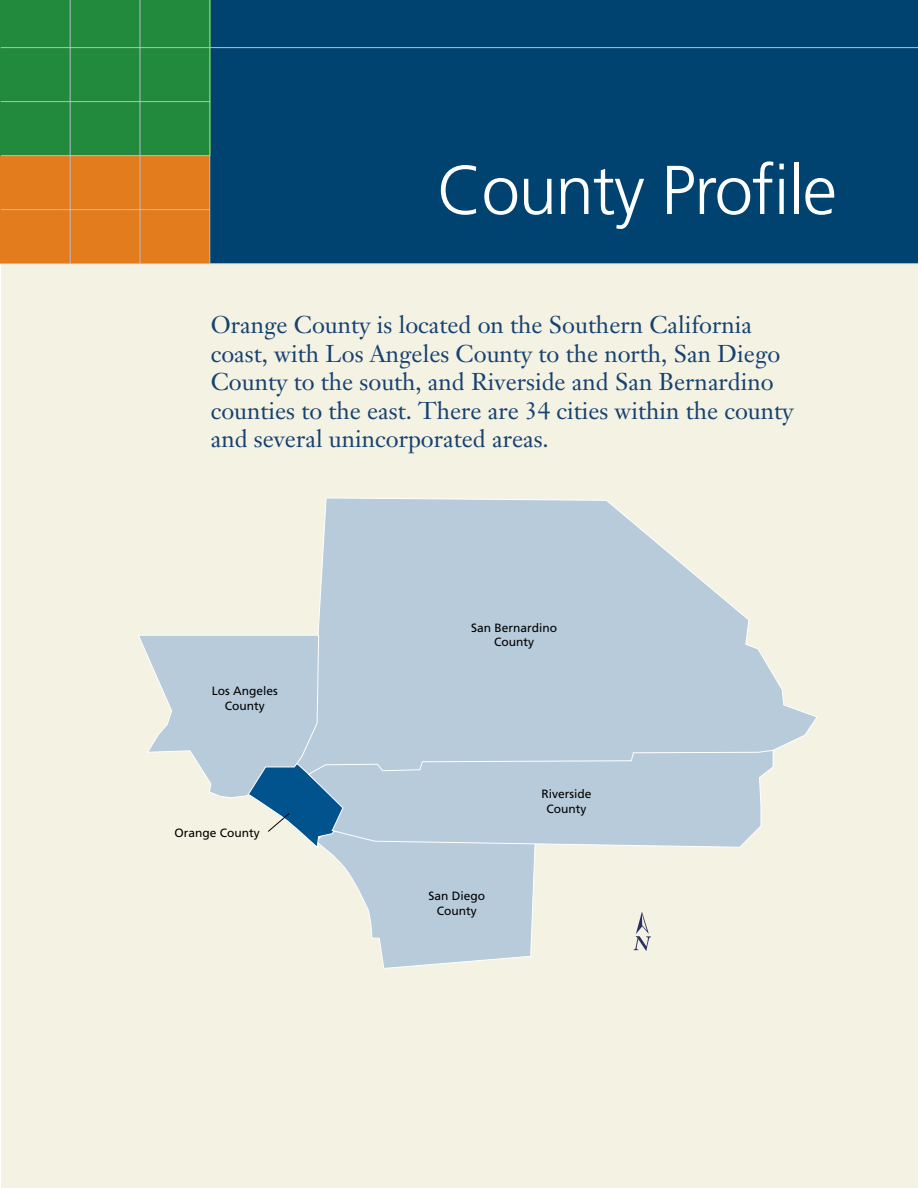
<style>
.page{position:relative;width:918px;height:1188px;background:#fff}
.page>*{position:absolute;margin:0;border:0;box-sizing:border-box;transform-origin:0 0}
.t1{font:300 69px "Frutiger";letter-spacing:-.02em;color:#fff}
.t2{font:24px/28.5px "Janson Text";color:#164170}
.t3{font:12px/14.4px "Frutiger";color:#000;text-align:center}
</style>
<div class="page">
<div style="left:1px;top:251px;width:917px;height:937px;background:#f4f2e3"></div>
<div style="left:210px;top:0;width:708px;height:264px;background:#004270"></div>
<div style="left:0;top:0;width:210px;height:156px;background:#218a3c"></div>
<div style="left:0;top:156px;width:210px;height:108px;background:#e37c1d"></div>
<hr style="left:70px;top:0;width:1px;height:264px;background:#b5bdc9">
<hr style="left:140px;top:0;width:1px;height:264px;background:#b5bdc9">
<hr style="left:209px;top:0;width:1px;height:264px;background:#b5bdc9">
<hr style="left:1px;top:47px;width:917px;height:1px;background:#b5bdc9">
<hr style="left:0;top:263px;width:918px;height:1px;background:#b5bdc9">
<hr style="left:1px;top:155px;width:209px;height:1px;background:#b5bdc9">
<hr style="left:1px;top:209px;width:209px;height:1px;background:#b5bdc9">
<hr style="left:1px;top:101px;width:209px;height:1px;background:#b5bdc9">
<svg style="left:634px;top:912px;width:17px;height:39px"></svg>
<svg style="left:318px;top:497px;width:499px;height:253px"></svg>
<svg style="left:536px;top:749px;width:238px;height:99px;background:#bccedc"></svg>
<svg style="left:138px;top:634px;width:398px;height:335px"></svg>
<h1 class="t1" style="left:437px;top:151px;width:402px">County Profile</h1>
<p class="t2" style="left:211px;top:310px;width:585px">Orange County is located on the Southern California coast, with Los Angeles County to the north, San Diego County to the south, and Riverside and San Bernardino counties to the east. There are 34 cities within the county and several unincorporated areas.</p>
<p class="t3" style="left:212px;top:684px;width:68px">Los Angeles<br>County</p>
<p class="t3" style="left:174px;top:826px;width:87px">Orange County</p>
<p class="t3" style="left:471px;top:620px;width:88px">San Bernardino<br>County</p>
<p class="t3" style="left:429px;top:889px;width:58px">San Diego<br>County</p>
<p class="t3" style="left:541px;top:787px;width:52px">Riverside<br>County</p>
</div>
